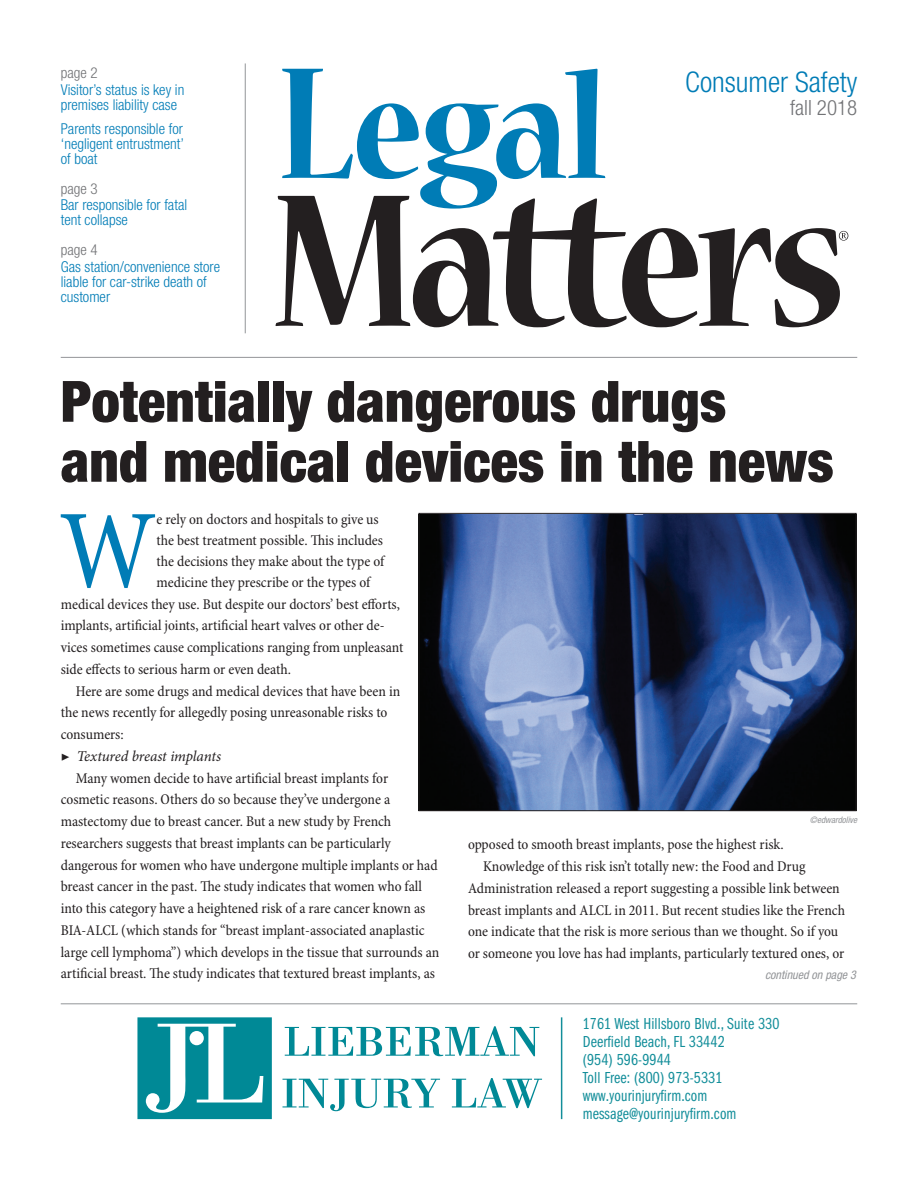
<style>
.page{position:relative;width:918px;height:1188px;background:#fff}
.page>*{position:absolute;margin:0;border:0;box-sizing:border-box;transform-origin:0 0}
.Body_text_with_DropC{font:condensed 113.1px "Minion Pro";color:#007cb6}
.Story_Title_-_large{font:900 condensed 57px/60px "Helvetica Neue";color:#231f20}
.t1{font:300 condensed 28.5px "Helvetica Neue";color:#007cb6}
.t2{font:300 condensed 21px "Helvetica Neue";color:#727376}
.t3{font:16.5px/18px "Franklin Gothic Book Cmpr";letter-spacing:.01em;color:#138e9a}
.Body_Text{font:condensed 15px/21.8px "Minion Pro";letter-spacing:-.005em;color:#231f20}
.Body_text_with_DropC-2{font:condensed 15px "Minion Pro";color:#231f20}
.TOC_-_title_BLUE{font:300 condensed 15px/15px "Helvetica Neue";color:#007cb6}
.Body_Text-2{font:italic 15px "Minion Pro";letter-spacing:-.01em;color:#231f20}
.TOC_-_Page{font:300 condensed 15px "Helvetica Neue";color:#727376}
.TOC_-_title_BLUE-2{font:italic condensed 12px "Helvetica Neue";color:#939598}
.TOC_-_title_BLUE-3{font:italic condensed 9px "Helvetica Neue";color:#939598}
.s1{font-style:normal;font-stretch:condensed}
</style>
<div class="page">
<svg style="left:276px;top:196px;width:572px;height:131px"></svg>
<svg style="left:282px;top:69px;width:323px;height:140px"></svg>
<hr style="left:245px;top:63px;width:1px;height:270px;background:#939598">
<hr style="left:61px;top:357px;width:796px;height:1px;background:#939598">
<hr style="left:61px;top:1003px;width:796px;height:1px;background:#939598">
<img style="left:421px;top:515px;width:434px;height:294px">
<div style="left:419px;top:513px;width:438px;height:298px;border:1px solid #231f20"></div>
<svg style="left:285px;top:1026px;width:254px;height:30px"></svg>
<svg style="left:283px;top:1079px;width:157px;height:32px"></svg>
<svg style="left:452px;top:1078px;width:90px;height:30px"></svg>
<svg style="left:137px;top:1017px;width:135px;height:102px"></svg>
<hr style="left:561px;top:1017px;width:1px;height:102px;background:#138e9a">
<p class="TOC_-_Page" style="left:61px;top:64px;width:38px">page 2</p>
<p class="TOC_-_title_BLUE" style="left:61px;top:82px;width:125px">Visitor’s status is key in premises liability case</p>
<p class="TOC_-_title_BLUE" style="left:61px;top:121px;width:125px;text-align:justify">Parents responsible for ‘negligent entrustment’ of boat</p>
<p class="TOC_-_Page" style="left:61px;top:180px;width:38px">page 3</p>
<p class="TOC_-_title_BLUE" style="left:61px;top:197px;width:128px">Bar responsible for fatal tent collapse</p>
<p class="TOC_-_Page" style="left:61px;top:241px;width:38px">page 4</p>
<p class="TOC_-_title_BLUE" style="left:61px;top:259px;width:161px">Gas station/convenience store liable for car-strike death of customer</p>
<h3 class="t1" style="left:685px;top:65px;width:174px">Consumer Safety</h3>
<h3 class="t2" style="left:790px;top:95px;width:69px">fall 2018</h3>
<p class="Story_Title_-_large" style="left:61px;top:371px;width:774px">Potentially dangerous drugs<br>and medical devices in the news</p>
<p class="Body_text_with_DropC" style="left:59px;top:483px;width:99px">W</p>
<p class="Body_text_with_DropC-2" style="left:157px;top:510px;width:224px">e rely on doctors and hospitals to give us</p>
<p class="Body_text_with_DropC-2" style="left:157px;top:531px;width:228px">the best treatment possible. This includes</p>
<p class="Body_text_with_DropC-2" style="left:157px;top:552px;width:229px">the decisions they make about the type of</p>
<p class="Body_text_with_DropC-2" style="left:157px;top:573px;width:215px">medicine they prescribe or the types of</p>
<p class="Body_text_with_DropC-2" style="left:61px;top:595px;width:341px">medical devices they use. But despite our doctors’ best efforts,</p>
<p class="Body_text_with_DropC-2" style="left:61px;top:617px;width:325px">implants, artificial joints, artificial heart valves or other de-</p>
<p class="Body_text_with_DropC-2" style="left:61px;top:638px;width:344px">vices sometimes cause complications ranging from unpleasant</p>
<p class="Body_text_with_DropC-2" style="left:61px;top:660px;width:232px">side effects to serious harm or even death.</p>
<p class="Body_Text" style="left:61px;top:681px;width:341px;text-indent:15px">Here are some drugs and medical devices that have been in the news recently for allegedly posing unreasonable risks to consumers:</p>
<p class="Body_Text-2" style="left:61px;top:746px;width:162px"><span class="s1">▶</span> Textured breast implants</p>
<p class="Body_Text" style="left:61px;top:768px;width:380px;text-indent:15px">Many women decide to have artificial breast implants for cosmetic reasons. Others do so because they’ve undergone a mastectomy due to breast cancer. But a new study by French researchers suggests that breast implants can be particularly dangerous for women who have undergone multiple implants or had breast cancer in the past. The study indicates that women who fall into this category have a heightened risk of a rare cancer known as BIA-ALCL (which stands for “breast implant-associated anaplastic large cell lymphoma”) which develops in the tissue that surrounds an artificial breast. The study indicates that textured breast implants, as</p>
<p class="TOC_-_title_BLUE-3" style="left:810px;top:814px;width:49px">©edwardolive</p>
<p class="Body_Text" style="left:468px;top:834px;width:317px">opposed to smooth breast implants, pose the highest risk.</p>
<p class="Body_Text" style="left:468px;top:856px;width:379px;text-indent:15px">Knowledge of this risk isn’t totally new: the Food and Drug Administration released a report suggesting a possible link between breast implants and ALCL in 2011. But recent studies like the French one indicate that the risk is more serious than we thought. So if you or someone you love has had implants, particularly textured ones, or</p>
<p class="TOC_-_title_BLUE-2" style="left:765px;top:968px;width:92px">continued on page 3</p>
<p class="t3" style="left:583px;top:1015px;width:198px">1761 West Hillsboro Blvd., Suite 330<br>Deerfield Beach, FL 33442<br>(954) 596-9944<br>Toll Free: (800) 973-5331 www.yourinjuryfirm.com message@yourinjuryfirm.com</p>
</div>
